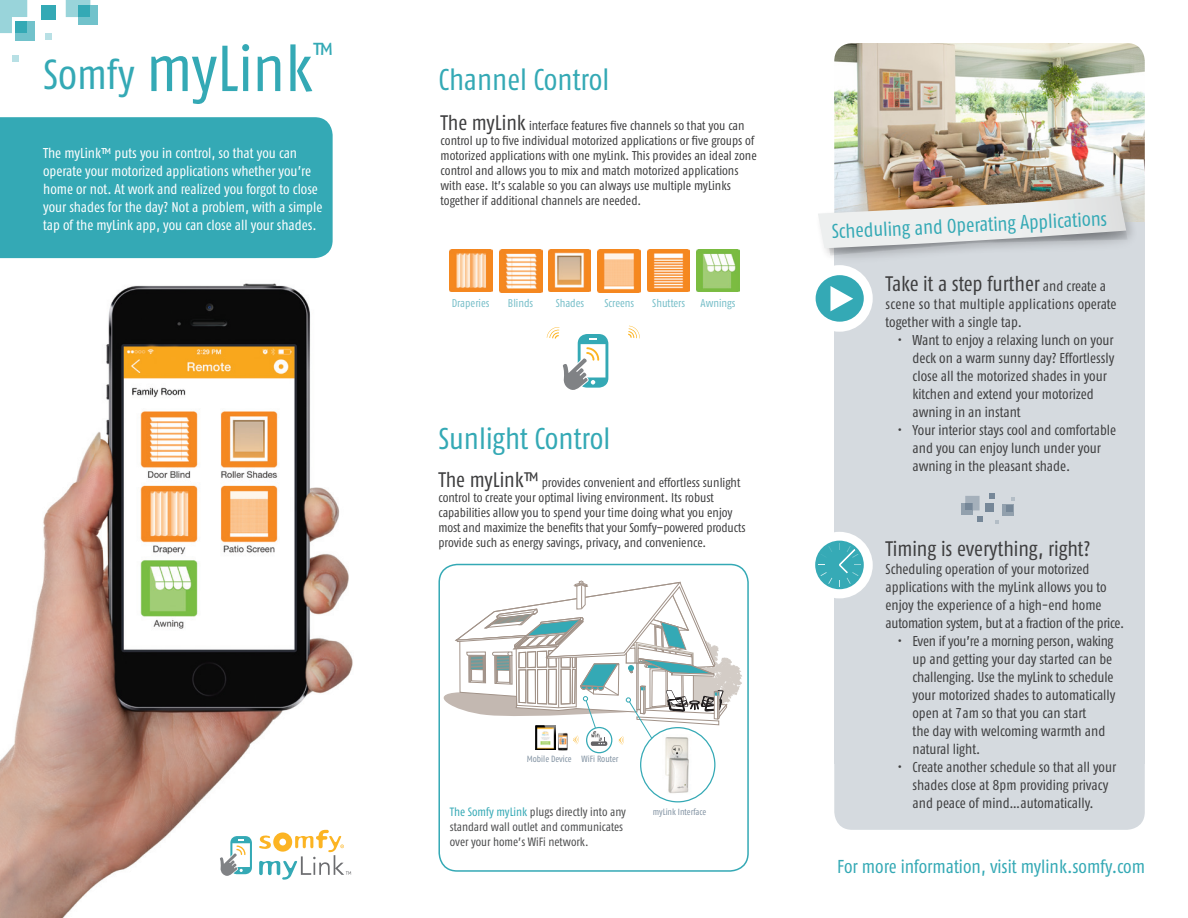
<style>
.page{position:relative;width:1188px;height:918px;background:#fff}
.page>*{position:absolute;margin:0;border:0;box-sizing:border-box;transform-origin:0 0}
.t1{font:64.8px "Fago Co Regular Tf";color:#34a9b5}
.t2{font:41.85px "Fago Co Regular Tf";color:#34a9b5}
.t3{font:30px "Fago Co Regular Tf";color:#34a9b5}
.t4{font:28.8px "Fago Co Regular Tf";color:#34a9b5}
.t5{font:21px "Fago Co Regular Tf";letter-spacing:-.005em;color:#3e3e3f}
.t6{font:19.8px "Fago Co Regular Tf";color:#34a9b5}
.t7{font:18.6px "Fago Co Regular Tf";color:#34a9b5}
.t8{font:14.25px/18px "Fago Co Regular Tf";letter-spacing:-.005em;color:#3e3e3f}
.t9{font:14.25px/18px "Fago Co Regular Tf";color:#fff}
.t10{font:12.75px/15px "Fago Co Regular Tf";color:#3e3e3f}
.t11{font:12px/15px "Fago Co Regular Tf";color:#4b4c4d}
.t12{font:11.25px "Fago Co Regular Tf";color:#76bec8}
.t13{font:9px "Fago Co Regular Tf";color:#8091a1}
.s1{font-size:21px}
.s2{color:#34a9b5}
.s3{font-size:14.25px}
</style>
<div class="page">
<img style="left:834px;top:43px;width:311px;height:179px">
<div style="left:15px;top:21px;width:20px;height:19px;background:#71c2cb"></div>
<svg style="left:0;top:0;width:27px;height:33px"></svg>
<div style="left:15px;top:21px;width:12px;height:12px;background:#34a9b5"></div>
<div style="left:45px;top:33px;width:7px;height:7px;background:#b8e0e5"></div>
<div style="left:42px;top:5px;width:14px;height:15px;background:#34a9b5"></div>
<div style="left:79px;top:5px;width:19px;height:19px;background:#71c2cb"></div>
<svg style="left:66px;top:0;width:24px;height:17px"></svg>
<div style="left:79px;top:5px;width:11px;height:12px;background:#34a9b5"></div>
<svg style="left:12px;top:55px;width:6px;height:6px"></svg>
<img style="left:0;top:283px;width:353px;height:635px">
<div style="left:834px;top:323px;width:311px;height:507px;background:#d5dadf;border-radius:18px"></div>
<div style="left:835px;top:222px;width:310px;height:542px;background:#d5dadf"></div>
<div style="left:815px;top:193px;width:324px;height:73px;background:#231f20;opacity:.22"></div>
<svg style="left:818px;top:196px;width:310px;height:59px"></svg>
<svg style="left:990px;top:493px;width:5px;height:6px"></svg>
<div style="left:1002px;top:505px;width:11px;height:11px;background:#92a0ad"></div>
<div style="left:1006px;top:505px;width:7px;height:7px;background:#768798"></div>
<svg style="left:995px;top:520px;width:4px;height:4px"></svg>
<svg style="left:977px;top:516px;width:5px;height:6px"></svg>
<div style="left:985px;top:503px;width:9px;height:9px;background:#768798"></div>
<div style="left:961px;top:503px;width:11px;height:12px;background:#92a0ad"></div>
<svg style="left:965px;top:496px;width:15px;height:14px"></svg>
<div style="left:965px;top:503px;width:7px;height:7px;background:#768798"></div>
<svg style="left:1011px;top:497px;width:4px;height:3px"></svg>
<div style="left:0;top:117px;width:333px;height:141px;background:#34a9b5"></div>
<svg style="left:219px;top:836px;width:33px;height:44px"></svg>
<svg style="left:259px;top:830px;width:92px;height:50px"></svg>
<svg style="left:628px;top:326px;width:12px;height:13px"></svg>
<svg style="left:547px;top:327px;width:61px;height:63px"></svg>
<div style="left:806px;top:265px;width:67px;height:67px;background:#fff;border-radius:50%"></div>
<div style="left:816px;top:275px;width:48px;height:47px;background:#34a9b5;border-radius:50%"></div>
<svg style="left:830px;top:286px;width:23px;height:25px"></svg>
<div style="left:806px;top:532px;width:67px;height:66px;background:#fff;border-radius:50%"></div>
<div style="left:815px;top:541px;width:49px;height:48px;background:#36aab6;border-radius:50%"></div>
<svg style="left:839px;top:543px;width:22px;height:44px"></svg>
<svg style="left:821px;top:572px;width:11px;height:12px"></svg>
<svg style="left:821px;top:546px;width:11px;height:11px"></svg>
<img style="left:450px;top:249px;width:42px;height:43px">
<img style="left:499px;top:249px;width:43px;height:44px">
<img style="left:548px;top:249px;width:43px;height:43px">
<img style="left:598px;top:249px;width:43px;height:44px">
<img style="left:647px;top:249px;width:43px;height:43px">
<img style="left:697px;top:249px;width:42px;height:43px">
<div style="left:438px;top:564px;width:311px;height:308px;border:2px solid #34a9b5;border-radius:18px"></div>
<svg style="left:587px;top:728px;width:25px;height:25px"></svg>
<div style="left:586px;top:727px;width:26px;height:26px;border:1px solid #34a9b5;border-radius:50%"></div>
<img style="left:559px;top:746px;width:9px;height:5px">
<img style="left:665px;top:746px;width:24px;height:47px">
<svg style="left:439px;top:581px;width:303px;height:165px"></svg>
<img style="left:536px;top:725px;width:19px;height:25px">
<p class="t2" style="left:43px;top:51px;width:93px">Somfy</p>
<p class="t1" style="left:146px;top:32px;width:168px">myLink</p>
<p class="t4" style="left:313px;top:36px;width:22px">™</p>
<p class="t9" style="left:43px;top:144px;width:281px">The myLink™ puts you in control, so that you can operate your motorized applications whether you’re home or not. At work and realized you forgot to close your shades for the day? Not a problem, with a simple tap of the myLink app, you can close all your shades.</p>
<p class="t3" style="left:438px;top:63px;width:172px">Channel Control</p>
<p class="t10" style="left:441px;top:118px;width:318px"><span class="s1">The myLink</span> interface features five channels so that you can control up to five individual motorized applications or five groups of motorized applications with one myLink. This provides an ideal zone control and allows you to mix and match motorized applications with ease. It’s scalable so you can always use multiple myLinks together if additional channels are needed.</p>
<p class="t12" style="left:452px;top:297px;width:39px">Draperies</p>
<p class="t12" style="left:508px;top:297px;width:27px">Blinds</p>
<p class="t12" style="left:556px;top:296px;width:30px">Shades</p>
<p class="t12" style="left:604px;top:296px;width:31px">Screens</p>
<p class="t12" style="left:652px;top:297px;width:34px">Shutters</p>
<p class="t12" style="left:701px;top:296px;width:37px">Awnings</p>
<p class="t3" style="left:438px;top:421px;width:173px">Sunlight Control</p>
<p class="t10" style="left:438px;top:475px;width:309px"><span class="s1">The myLink™</span> provides convenient and effortless sunlight control to create your optimal living environment. Its robust capabilities allow you to spend your time doing what you enjoy most and maximize the benefits that your Somfy–powered products provide such as energy savings, privacy, and convenience.</p>
<p class="t13" style="left:527px;top:754px;width:46px">Mobile Device</p>
<p class="t13" style="left:582px;top:754px;width:38px">WiFi Router</p>
<p class="t11" style="left:450px;top:805px;width:178px"><span class="s2">The Somfy myLink</span> plugs directly into any standard wall outlet and communicates over your home’s WiFi network.</p>
<p class="t13" style="left:653px;top:807px;width:55px">myLink Interface</p>
<p class="t6" style="left:831px;top:221px;width:277px;rotate:-3deg">Scheduling and Operating Applications</p>
<p class="t5" style="left:886px;top:272px;width:222px">Take it a step further <span class="s3">and create a</span></p>
<p class="t8" style="left:886px;top:295px;width:232px">scene so that multiple applications operate together with a single tap.</p>
<p class="t8" style="left:913px;top:331px;width:203px;text-indent:-15px">• Want to enjoy a relaxing lunch on your deck on a warm sunny day? Effortlessly close all the motorized shades in your kitchen and extend your motorized awning in an instant</p>
<p class="t8" style="left:913px;top:421px;width:205px;text-indent:-15px">• Your interior stays cool and comfortable and you can enjoy lunch under your awning in the pleasant shade.</p>
<p class="t5" style="left:886px;top:537px;width:207px">Timing is everything, right?</p>
<p class="t8" style="left:886px;top:560px;width:240px">Scheduling operation of your motorized applications with the myLink allows you to enjoy the experience of a high-end home automation system, but at a fraction of the price.</p>
<p class="t8" style="left:913px;top:632px;width:204px;text-indent:-15px">• Even if you’re a morning person, waking up and getting your day started can be challenging. Use the myLink to schedule your motorized shades to automatically open at 7am so that you can start<br>the day with welcoming warmth and natural light.</p>
<p class="t8" style="left:898px;top:758px;width:220px;text-align:center">• Create another schedule so that all your shades close at 8pm providing privacy and peace of mind…automatically.</p>
<p class="t7" style="left:837px;top:856px;width:310px">For more information, visit mylink.somfy.com</p>
</div>
